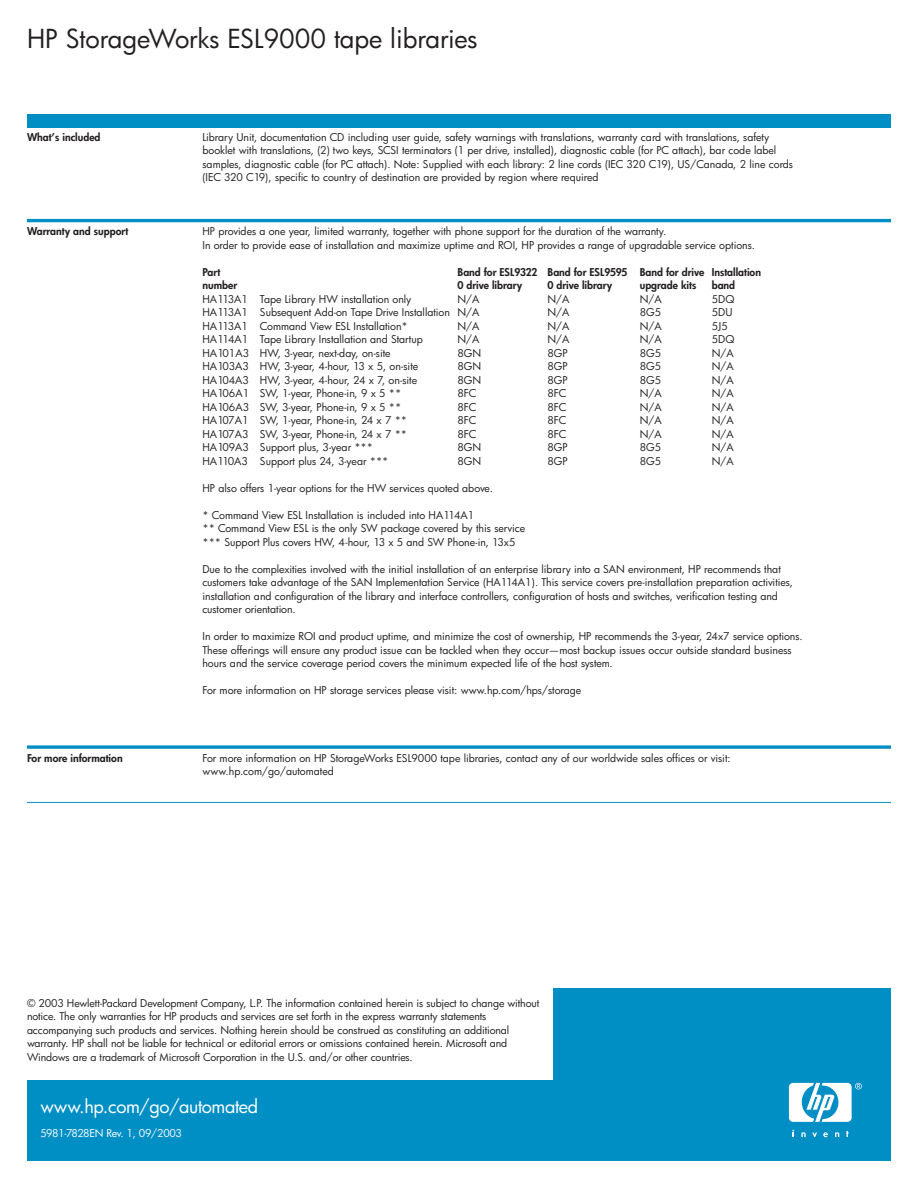
<style>
.page{position:relative;width:918px;height:1188px;background:#fff}
.page>*{position:absolute;margin:0;border:0;box-sizing:border-box;transform-origin:0 0}
.t1{font:25.5px "Futura";letter-spacing:-.005em;color:#231f20}
.t2{font:18px "Futura";letter-spacing:-.02em;color:#fff}
.t3{font:10.5px/13.5px "Futura";letter-spacing:-.005em;color:#231f20}
.t4{font:800 10.5px "Futura";color:#231f20}
.t5{font:10.5px "Futura";letter-spacing:-.045em;color:#fff}
</style>
<div class="page">
<hr style="left:27px;top:219px;width:864px;height:3px;background:#008fc5">
<svg style="left:27px;top:745px;width:864px;height:4px"></svg>
<hr style="left:27px;top:802px;width:864px;height:1px;background:#008fc5">
<div style="left:554px;top:988px;width:337px;height:94px;background:#008fc5"></div>
<div style="left:27px;top:1080px;width:864px;height:81px;background:#008fc5"></div>
<svg style="left:812px;top:1133px;width:5px;height:4px"></svg>
<svg style="left:801px;top:1132px;width:5px;height:5px"></svg>
<svg style="left:835px;top:1132px;width:4px;height:5px"></svg>
<svg style="left:792px;top:1130px;width:2px;height:7px"></svg>
<svg style="left:846px;top:1131px;width:3px;height:6px"></svg>
<svg style="left:823px;top:1132px;width:5px;height:5px"></svg>
<svg style="left:789px;top:1083px;width:73px;height:39px"></svg>
<div style="left:27px;top:115px;width:864px;height:13px;background:#008fc5"></div>
<h1 class="t1" style="left:27px;top:27px;width:452px">HP StorageWorks ESL9000 tape libraries</h1>
<p class="t4" style="left:27px;top:132px;width:75px">What’s included</p>
<p class="t3" style="left:202px;top:131px;width:592px">Library Unit, documentation CD including user guide, safety warnings with translations, warranty card with translations, safety booklet with translations, (2) two keys, SCSI terminators (1 per drive, installed), diagnostic cable (for PC attach), bar code label samples, diagnostic cable (for PC attach). Note: Supplied with each library: 2 line cords (IEC 320 C19), US/Canada, 2 line cords (IEC 320 C19), specific to country of destination are provided by region where required</p>
<p class="t4" style="left:27px;top:226px;width:103px">Warranty and support</p>
<p class="t3" style="left:202px;top:225px;width:554px">HP provides a one year, limited warranty, together with phone support for the duration of the warranty.<br>In order to provide ease of installation and maximize uptime and ROI, HP provides a range of upgradable service options.</p>
<p class="t4" style="left:202px;top:267px;width:19px">Part</p>
<p class="t4" style="left:457px;top:267px;width:305px">Band for ESL9322 Band for ESL9595 Band for drive Installation</p>
<p class="t4" style="left:202px;top:280px;width:36px">number</p>
<p class="t4" style="left:457px;top:280px;width:66px">0 drive library</p>
<p class="t4" style="left:547px;top:280px;width:66px">0 drive library</p>
<p class="t4" style="left:640px;top:280px;width:58px">upgrade kits</p>
<p class="t4" style="left:712px;top:280px;width:25px">band</p>
<p class="t3" style="left:202px;top:293px;width:210px">HA113A1 Tape Library HW installation only</p>
<p class="t3" style="left:457px;top:293px;width:24px">N/A</p>
<p class="t3" style="left:548px;top:293px;width:24px">N/A</p>
<p class="t3" style="left:640px;top:293px;width:24px">N/A</p>
<p class="t3" style="left:712px;top:293px;width:24px">5DQ</p>
<p class="t3" style="left:202px;top:306px;width:279px">HA113A1 Subsequent Add-on Tape Drive Installation N/A</p>
<p class="t3" style="left:548px;top:306px;width:24px">N/A</p>
<p class="t3" style="left:640px;top:306px;width:23px">8G5</p>
<p class="t3" style="left:712px;top:306px;width:22px">5DU</p>
<p class="t3" style="left:202px;top:320px;width:207px">HA113A1 Command View ESL Installation*</p>
<p class="t3" style="left:458px;top:320px;width:24px">N/A</p>
<p class="t3" style="left:548px;top:320px;width:24px">N/A</p>
<p class="t3" style="left:640px;top:320px;width:24px">N/A</p>
<p class="t3" style="left:712px;top:320px;width:18px">5J5</p>
<p class="t3" style="left:202px;top:333px;width:222px">HA114A1 Tape Library Installation and Startup</p>
<p class="t3" style="left:458px;top:333px;width:24px">N/A</p>
<p class="t3" style="left:548px;top:333px;width:24px">N/A</p>
<p class="t3" style="left:640px;top:333px;width:24px">N/A</p>
<p class="t3" style="left:712px;top:333px;width:24px">5DQ</p>
<p class="t3" style="left:202px;top:347px;width:190px">HA101A3 HW, 3-year, next-day, on-site</p>
<p class="t3" style="left:458px;top:347px;width:25px">8GN</p>
<p class="t3" style="left:548px;top:347px;width:22px">8GP</p>
<p class="t3" style="left:640px;top:347px;width:23px">8G5</p>
<p class="t3" style="left:712px;top:347px;width:24px">N/A</p>
<p class="t3" style="left:202px;top:360px;width:217px">HA103A3 HW, 3-year, 4-hour, 13 x 5, on-site</p>
<p class="t3" style="left:458px;top:360px;width:25px">8GN</p>
<p class="t3" style="left:548px;top:360px;width:22px">8GP</p>
<p class="t3" style="left:640px;top:360px;width:23px">8G5</p>
<p class="t3" style="left:712px;top:360px;width:24px">N/A</p>
<p class="t3" style="left:202px;top:374px;width:216px">HA104A3 HW, 3-year, 4-hour, 24 x 7, on-site</p>
<p class="t3" style="left:458px;top:374px;width:25px">8GN</p>
<p class="t3" style="left:548px;top:374px;width:22px">8GP</p>
<p class="t3" style="left:640px;top:374px;width:23px">8G5</p>
<p class="t3" style="left:712px;top:374px;width:24px">N/A</p>
<p class="t3" style="left:202px;top:387px;width:200px">HA106A1 SW, 1-year, Phone-in, 9 x 5 **</p>
<p class="t3" style="left:458px;top:387px;width:21px">8FC</p>
<p class="t3" style="left:548px;top:387px;width:21px">8FC</p>
<p class="t3" style="left:640px;top:387px;width:24px">N/A</p>
<p class="t3" style="left:712px;top:387px;width:24px">N/A</p>
<p class="t3" style="left:202px;top:401px;width:200px">HA106A3 SW, 3-year, Phone-in, 9 x 5 **</p>
<p class="t3" style="left:458px;top:401px;width:21px">8FC</p>
<p class="t3" style="left:548px;top:401px;width:21px">8FC</p>
<p class="t3" style="left:640px;top:401px;width:24px">N/A</p>
<p class="t3" style="left:712px;top:401px;width:24px">N/A</p>
<p class="t3" style="left:202px;top:414px;width:206px">HA107A1 SW, 1-year, Phone-in, 24 x 7 **</p>
<p class="t3" style="left:458px;top:414px;width:21px">8FC</p>
<p class="t3" style="left:548px;top:414px;width:21px">8FC</p>
<p class="t3" style="left:640px;top:414px;width:24px">N/A</p>
<p class="t3" style="left:712px;top:414px;width:24px">N/A</p>
<p class="t3" style="left:202px;top:428px;width:206px">HA107A3 SW, 3-year, Phone-in, 24 x 7 **</p>
<p class="t3" style="left:458px;top:428px;width:21px">8FC</p>
<p class="t3" style="left:548px;top:428px;width:21px">8FC</p>
<p class="t3" style="left:640px;top:428px;width:24px">N/A</p>
<p class="t3" style="left:712px;top:428px;width:24px">N/A</p>
<p class="t3" style="left:202px;top:441px;width:172px">HA109A3 Support plus, 3-year ***</p>
<p class="t3" style="left:458px;top:441px;width:25px">8GN</p>
<p class="t3" style="left:548px;top:441px;width:22px">8GP</p>
<p class="t3" style="left:640px;top:441px;width:23px">8G5</p>
<p class="t3" style="left:712px;top:441px;width:24px">N/A</p>
<p class="t3" style="left:202px;top:455px;width:188px">HA110A3 Support plus 24, 3-year ***</p>
<p class="t3" style="left:458px;top:455px;width:25px">8GN</p>
<p class="t3" style="left:548px;top:455px;width:22px">8GP</p>
<p class="t3" style="left:640px;top:455px;width:23px">8G5</p>
<p class="t3" style="left:712px;top:455px;width:24px">N/A</p>
<p class="t3" style="left:202px;top:482px;width:292px">HP also offers 1-year options for the HW services quoted above.</p>
<p class="t3" style="left:202px;top:509px;width:324px">* Command View ESL Installation is included into HA114A1<br>** Command View ESL is the only SW package covered by this service *** Support Plus covers HW, 4-hour, 13 x 5 and SW Phone-in, 13x5</p>
<p class="t3" style="left:202px;top:563px;width:592px">Due to the complexities involved with the initial installation of an enterprise library into a SAN environment, HP recommends that customers take advantage of the SAN Implementation Service (HA114A1). This service covers pre-installation preparation activities, installation and configuration of the library and interface controllers, configuration of hosts and switches, verification testing and customer orientation.</p>
<p class="t3" style="left:202px;top:630px;width:602px">In order to maximize ROI and product uptime, and minimize the cost of ownership, HP recommends the 3-year, 24x7 service options.<br>These offerings will ensure any product issue can be tackled when they occur—most backup issues occur outside standard business hours and the service coverage period covers the minimum expected life of the host system.</p>
<p class="t3" style="left:202px;top:684px;width:380px">For more information on HP storage services please visit: www.hp.com/hps/storage</p>
<p class="t4" style="left:27px;top:753px;width:97px">For more information</p>
<p class="t3" style="left:202px;top:752px;width:530px">For more information on HP StorageWorks ESL9000 tape libraries, contact any of our worldwide sales offices or visit: www.hp.com/go/automated</p>
<p class="t3" style="left:27px;top:997px;width:514px">© 2003 Hewlett-Packard Development Company, L.P. The information contained herein is subject to change without notice. The only warranties for HP products and services are set forth in the express warranty statements accompanying such products and services. Nothing herein should be construed as constituting an additional warranty. HP shall not be liable for technical or editorial errors or omissions contained herein. Microsoft and Windows are a trademark of Microsoft Corporation in the U.S. and/or other countries.</p>
<h2 class="t2" style="left:40px;top:1098px;width:219px">www.hp.com/go/automated</h2>
<p class="t5" style="left:40px;top:1129px;width:143px">5981-7828EN Rev. 1, 09/2003</p>
</div>
